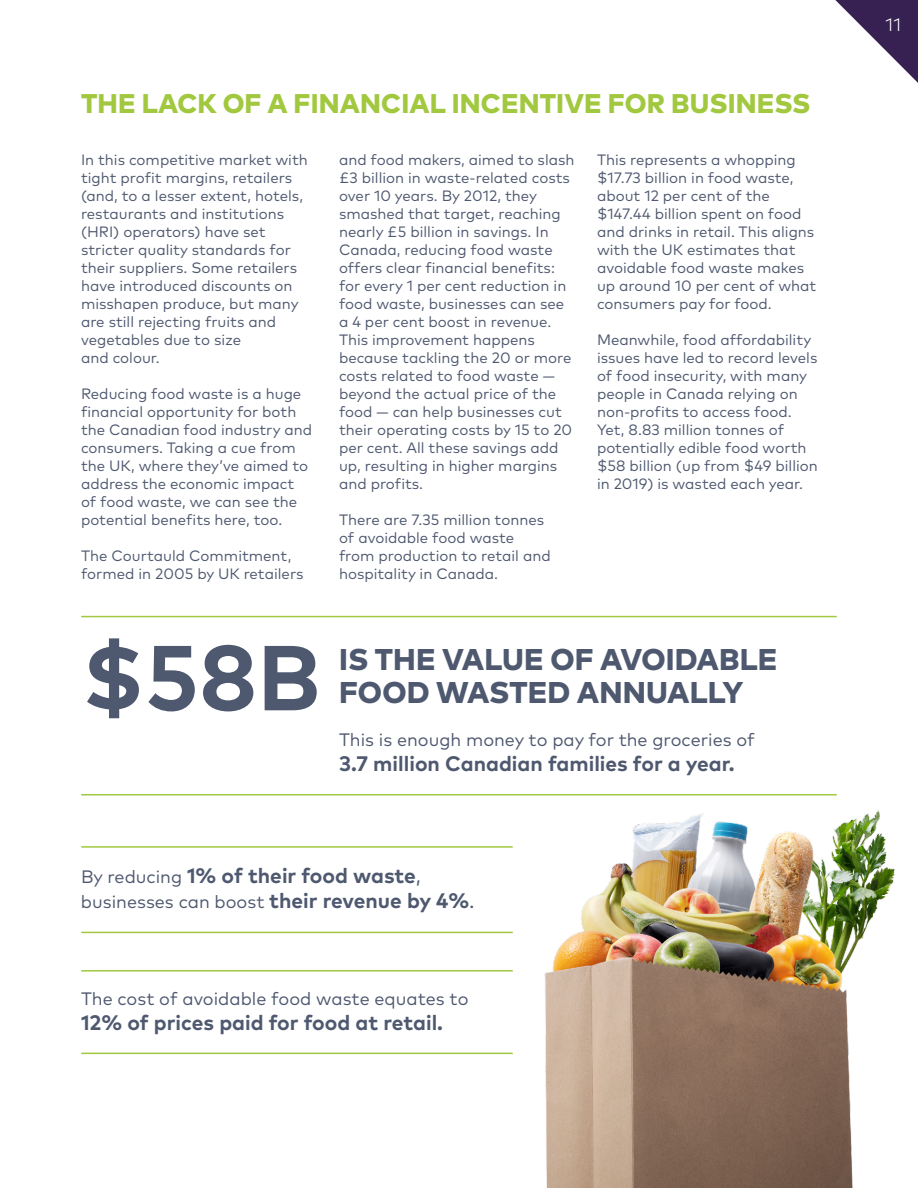
<style>
.page{position:relative;width:918px;height:1188px;background:#fff}
.page>*{position:absolute;margin:0;border:0;box-sizing:border-box;transform-origin:0 0}
.t1{font:700 91.95px "Mark OT";color:#4e586f}
.t2{font:800 30px "Mark OT";letter-spacing:.005em;color:#4e586f}
.t3{font:800 27px "Mark OT";letter-spacing:.005em;color:#a1c83f}
.t4{font:700 21px "Mark OT";color:#4e586f}
.t5{font:18px "Mark OT";color:#4e586f}
.t6{font:300 18px "Mark OT";color:#fff}
.t7{font:15px/18px "Mark OT";color:#4e586f}
.s1{font-weight:400;font-size:18px}
.s2{font-weight:400}
.s3{font-weight:700;font-size:21px}
.s4{font-size:21px}
</style>
<div class="page">
<svg style="left:835px;top:0;width:83px;height:83px"></svg>
<img style="left:474px;top:794px;width:421px;height:394px">
<hr style="left:82px;top:616px;width:754px;height:1px;background:#a1c83f">
<hr style="left:82px;top:794px;width:754px;height:1px;background:#a1c83f">
<hr style="left:82px;top:846px;width:430px;height:2px;background:#a1c83f">
<hr style="left:82px;top:970px;width:430px;height:2px;background:#a1c83f">
<hr style="left:82px;top:932px;width:430px;height:1px;background:#a1c83f">
<hr style="left:82px;top:1053px;width:430px;height:1px;background:#a1c83f">
<h3 class="t3" style="left:81px;top:86px;width:731px">THE LACK OF A FINANCIAL INCENTIVE FOR BUSINESS</h3>
<p class="t7" style="left:81px;top:151px;width:228px">In this competitive market with tight profit margins, retailers (and, to a lesser extent, hotels, restaurants and institutions (HRI) operators) have set stricter quality standards for their suppliers. Some retailers have introduced discounts on misshapen produce, but many are still rejecting fruits and vegetables due to size<br>and colour.</p>
<p class="t7" style="left:81px;top:385px;width:233px">Reducing food waste is a huge financial opportunity for both the Canadian food industry and consumers. Taking a cue from the UK, where they’ve aimed to address the economic impact of food waste, we can see the potential benefits here, too.</p>
<p class="t7" style="left:81px;top:547px;width:224px">The Courtauld Commitment, formed in 2005 by UK retailers</p>
<h1 class="t1" style="left:81px;top:618px;width:241px">$58B</h1>
<p class="t7" style="left:339px;top:151px;width:237px">and food makers, aimed to slash £3 billion in waste-related costs over 10 years. By 2012, they smashed that target, reaching nearly £5 billion in savings. In<br>Canada, reducing food waste offers clear financial benefits: for every 1 per cent reduction in food waste, businesses can see a 4 per cent boost in revenue.<br>This improvement happens because tackling the 20 or more costs related to food waste — beyond the actual price of the food — can help businesses cut their operating costs by 15 to 20 per cent. All these savings add up, resulting in higher margins and profits.</p>
<p class="t7" style="left:339px;top:511px;width:213px">There are 7.35 million tonnes of avoidable food waste from production to retail and hospitality in Canada.</p>
<p class="t7" style="left:597px;top:151px;width:221px">This represents a whopping $17.73 billion in food waste, about 12 per cent of the $147.44 billion spent on food and drinks in retail. This aligns with the UK estimates that avoidable food waste makes up around 10 per cent of what consumers pay for food.</p>
<p class="t7" style="left:597px;top:331px;width:222px">Meanwhile, food affordability issues have led to record levels of food insecurity, with many people in Canada relying on non-profits to access food.<br>Yet, 8.83 million tonnes of potentially edible food worth $58 billion (up from $49 billion in 2019) is wasted each year.</p>
<h2 class="t2" style="left:339px;top:640px;width:440px">IS THE VALUE OF AVOIDABLE</h2>
<h2 class="t2" style="left:339px;top:673px;width:406px">FOOD WASTED ANNUALLY</h2>
<p class="t5" style="left:339px;top:728px;width:418px">This is enough money to pay for the groceries of</p>
<h3 class="t4" style="left:339px;top:750px;width:397px">3.7 million Canadian families for a year.</h3>
<h3 class="t4" style="left:81px;top:862px;width:342px"><span class="s1">By reducing</span> 1% of their food waste<span class="s2">,</span></h3>
<p class="t5" style="left:81px;top:891px;width:395px">businesses can boost <span class="s3">their revenue by 4%</span><span class="s4">.</span></p>
<p class="t5" style="left:81px;top:987px;width:389px">The cost of avoidable food waste equates to</p>
<h3 class="t4" style="left:81px;top:1009px;width:364px">12% of prices paid for food at retail.</h3>
<p class="t6" style="left:886px;top:14px;width:17px">11</p>
</div>
